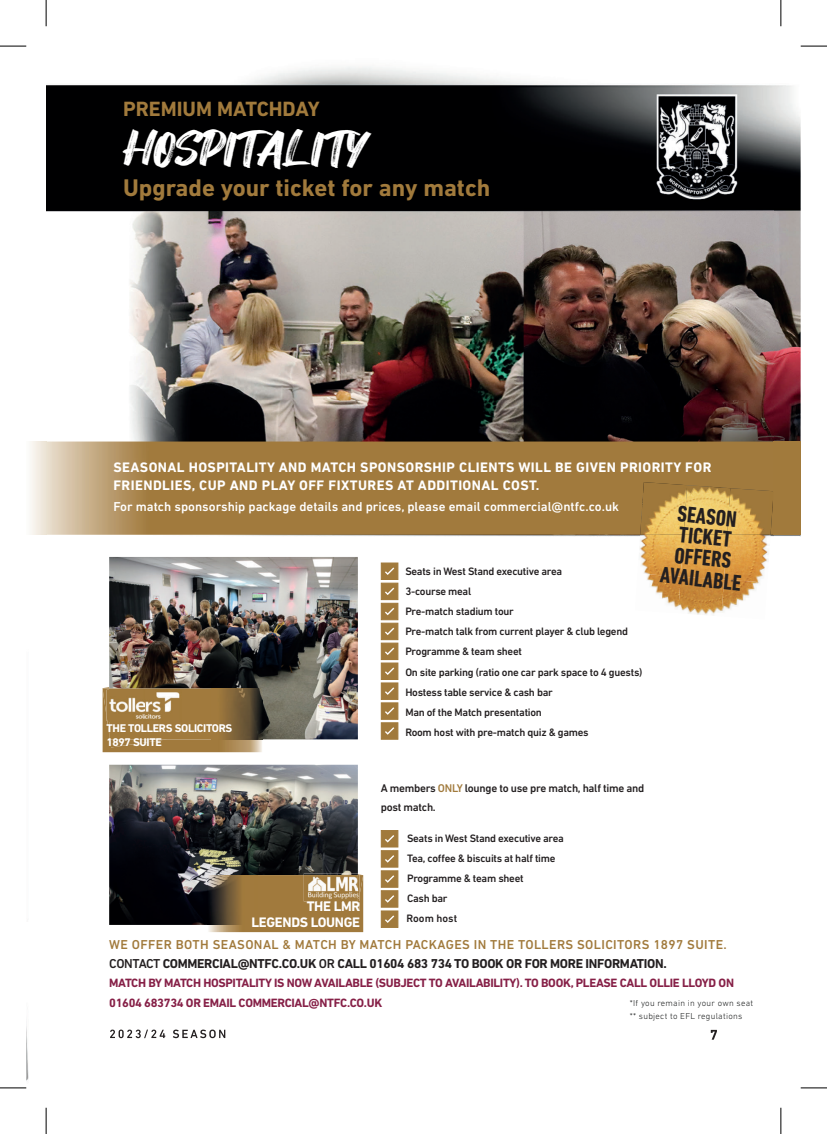
<style>
.page{position:relative;width:827px;height:1134px;background:#fff}
.page>*{position:absolute;margin:0;border:0;box-sizing:border-box;transform-origin:0 0}
.t1{font:49px "Hey August";color:#fff}
.t2{font:700 24.5px "DIN Next LT Pro";color:#a17a3c}
.t3{font:700 condensed 22.93px/21px "DIN Next LT Pro";color:#231f20;text-align:center}
.t4{font:700 21px "DIN Next LT Pro";color:#a17a3c}
.t5{font:700 14px/17.5px "DIN Next LT Pro";letter-spacing:.03em;color:#fff}
.t6{font:700 14px/16.1px "DIN Next LT Pro";letter-spacing:-.025em;color:#fff;text-align:right}
.t7{font:500 13.12px/19.2px "DIN Next LT Pro";letter-spacing:.03em;color:#a17a3c}
.t8{font:500 13.12px "DIN Next LT Pro";color:#fff}
.t9{font:700 12.25px/19.2px "DIN Next LT Pro";letter-spacing:-.025em;color:#862047}
.t10{font:500 11.38px/19.2px "DIN Next LT Pro";letter-spacing:-.025em;color:#231f20}
.t11{font:700 11.38px/14px "DIN Next LT Pro";letter-spacing:-.025em;color:#fff}
.t12{font:500 10.85px/20.1px "DIN Next LT Pro";letter-spacing:-.025em;color:#231f20}
.t13{font:500 10.85px "DIN Next LT Pro";color:#231f20}
.t14{font:300 8.75px/12.2px "DIN Next LT Pro";letter-spacing:.03em;color:#1a1c1c}
.s1{color:#a17a3c}
.s2{color:#231f20}
.s3{font-weight:700;color:#231f20}
</style>
<div class="page">
<img style="left:46px;top:26px;width:754px;height:1082px">
<img style="left:26px;top:441px;width:20px;height:648px">
<img style="left:46px;top:88px;width:727px;height:354px">
<img style="left:46px;top:535px;width:121px;height:563px">
<img style="left:167px;top:535px;width:472px;height:22px">
<svg style="left:770px;top:535px;width:3px;height:11px"></svg>
<img style="left:228px;top:739px;width:181px;height:62px">
<img style="left:167px;top:752px;width:61px;height:13px">
<img style="left:409px;top:756px;width:364px;height:342px">
<img style="left:349px;top:801px;width:61px;height:297px">
<img style="left:167px;top:925px;width:182px;height:173px">
<img style="left:110px;top:1030px;width:115px;height:8px">
<svg style="left:710px;top:1030px;width:6px;height:10px"></svg>
<img style="left:109px;top:557px;width:249px;height:182px">
<img style="left:103px;top:739px;width:159px;height:13px">
<img style="left:103px;top:688px;width:64px;height:59px">
<img style="left:109px;top:688px;width:153px;height:51px">
<img style="left:109px;top:765px;width:249px;height:160px">
<div style="left:358px;top:546px;width:422px;height:210px;background:#fff"></div>
<div style="left:381px;top:702px;width:17px;height:18px;background:#a17a3c;border:1px solid #a17a3c"></div>
<svg style="left:385px;top:707px;width:9px;height:8px"></svg>
<div style="left:381px;top:722px;width:17px;height:18px;background:#a17a3c;border:1px solid #a17a3c"></div>
<svg style="left:385px;top:727px;width:9px;height:8px"></svg>
<div style="left:381px;top:682px;width:17px;height:18px;background:#a17a3c;border:1px solid #a17a3c"></div>
<svg style="left:385px;top:687px;width:9px;height:8px"></svg>
<div style="left:381px;top:662px;width:17px;height:18px;background:#a17a3c;border:1px solid #a17a3c"></div>
<svg style="left:385px;top:667px;width:9px;height:8px"></svg>
<div style="left:381px;top:643px;width:17px;height:17px;background:#a17a3c"></div>
<svg style="left:385px;top:648px;width:9px;height:7px"></svg>
<div style="left:381px;top:623px;width:17px;height:17px;background:#a17a3c"></div>
<svg style="left:385px;top:628px;width:9px;height:7px"></svg>
<div style="left:381px;top:603px;width:17px;height:17px;background:#a17a3c"></div>
<svg style="left:385px;top:608px;width:9px;height:7px"></svg>
<div style="left:381px;top:583px;width:17px;height:17px;background:#a17a3c"></div>
<svg style="left:385px;top:588px;width:9px;height:7px"></svg>
<div style="left:381px;top:562px;width:17px;height:18px;background:#a17a3c;border:1px solid #a17a3c"></div>
<svg style="left:385px;top:567px;width:9px;height:8px"></svg>
<div style="left:365px;top:765px;width:423px;height:160px;background:#fff"></div>
<div style="left:381px;top:890px;width:17px;height:18px;background:#a17a3c;border:1px solid #a17a3c"></div>
<svg style="left:385px;top:895px;width:9px;height:8px"></svg>
<div style="left:381px;top:870px;width:17px;height:18px;background:#a17a3c;border:1px solid #a17a3c"></div>
<svg style="left:385px;top:875px;width:9px;height:8px"></svg>
<div style="left:381px;top:850px;width:17px;height:18px;background:#a17a3c;border:1px solid #a17a3c"></div>
<svg style="left:385px;top:855px;width:9px;height:8px"></svg>
<div style="left:381px;top:830px;width:17px;height:17px;background:#a17a3c"></div>
<svg style="left:385px;top:835px;width:9px;height:7px"></svg>
<img style="left:207px;top:895px;width:156px;height:37px">
<img style="left:362px;top:875px;width:1px;height:20px">
<img style="left:207px;top:875px;width:100px;height:50px">
<img style="left:307px;top:901px;width:51px;height:24px">
<img style="left:26px;top:442px;width:774px;height:93px">
<img style="left:304px;top:873px;width:54px;height:28px">
<svg style="left:358px;top:873px;width:4px;height:38px"></svg>
<img style="left:639px;top:535px;width:131px;height:11px">
<img style="left:640px;top:546px;width:40px;height:28px">
<img style="left:680px;top:546px;width:43px;height:31px">
<img style="left:723px;top:546px;width:46px;height:34px">
<img style="left:647px;top:574px;width:33px;height:34px">
<img style="left:678px;top:577px;width:45px;height:38px">
<img style="left:721px;top:580px;width:39px;height:35px">
<img style="left:640px;top:482px;width:47px;height:53px">
<img style="left:683px;top:485px;width:47px;height:50px">
<img style="left:727px;top:488px;width:46px;height:47px">
<div style="left:381px;top:910px;width:17px;height:18px;background:#a17a3c;border:1px solid #a17a3c"></div>
<svg style="left:385px;top:915px;width:9px;height:8px"></svg>
<img style="left:106px;top:690px;width:76px;height:31px">
<svg style="left:0;top:46px;width:26px;height:1px"></svg>
<svg style="left:800px;top:46px;width:26px;height:1px"></svg>
<svg style="left:0;top:1088px;width:26px;height:1px"></svg>
<svg style="left:800px;top:1088px;width:26px;height:1px"></svg>
<svg style="left:46px;top:0;width:1px;height:26px"></svg>
<svg style="left:46px;top:1108px;width:1px;height:26px"></svg>
<svg style="left:780px;top:0;width:1px;height:26px"></svg>
<svg style="left:780px;top:1108px;width:1px;height:26px"></svg>
<h3 class="t4" style="left:123px;top:97px;width:198px">PREMIUM MATCHDAY</h3>
<h1 class="t1" style="left:123px;top:123px;width:241px">HOSPITALITY</h1>
<h2 class="t2" style="left:123px;top:174px;width:369px">Upgrade your ticket for any match</h2>
<p class="t5" style="left:113px;top:459px;width:599px">SEASONAL HOSPITALITY AND MATCH SPONSORSHIP CLIENTS WILL BE GIVEN PRIORITY FOR<br>FRIENDLIES, CUP AND PLAY OFF FIXTURES AT ADDITIONAL COST.</p>
<p class="t8" style="left:113px;top:499px;width:507px">For match sponsorship package details and prices, please email commercial@ntfc.co.uk</p>
<h3 class="t3" style="left:667px;top:501px;width:83px;rotate:6deg">SEASON<br>TICKET<br>OFFERS<br>AVAILABLE</h3>
<p class="t12" style="left:405px;top:561px;width:238px">Seats in West Stand executive area<br>3-course meal<br>Pre-match stadium tour<br>Pre-match talk from current player &amp; club legend<br>Programme &amp; team sheet<br>On site parking (ratio one car park space to 4 guests)<br>Hostess table service &amp; cash bar<br>Man of the Match presentation<br>Room host with pre-match quiz &amp; games</p>
<p class="t11" style="left:106px;top:721px;width:127px">THE TOLLERS SOLICITORS<br>1897 SUITE</p>
<p class="t6" style="left:251px;top:898px;width:110px">THE LMR<br>LEGENDS LOUNGE</p>
<p class="t10" style="left:381px;top:778px;width:265px">A members <span class="s1">ONLY</span> lounge to use pre match, half time and post match.</p>
<p class="t12" style="left:407px;top:828px;width:158px">Seats in West Stand executive area<br>Tea, coffee &amp; biscuits at half time<br>Programme &amp; team sheet<br>Cash bar</p>
<p class="t13" style="left:406px;top:912px;width:52px">Room host</p>
<p class="t7" style="left:109px;top:935px;width:619px">WE OFFER BOTH SEASONAL &amp; MATCH BY MATCH PACKAGES IN THE TOLLERS SOLICITORS 1897 SUITE.<br><span class="s2">CONTACT</span> <span class="s3">COMMERCIAL@NTFC.CO.UK</span> <span class="s2">OR</span> <span class="s3">CALL 01604 683 734 TO BOOK OR FOR MORE INFORMATION.</span></p>
<p class="t9" style="left:109px;top:974px;width:626px">MATCH BY MATCH HOSPITALITY IS NOW AVAILABLE (SUBJECT TO AVAILABILITY). TO BOOK, PLEASE CALL OLLIE LLOYD ON<br>01604 683734 OR EMAIL COMMERCIAL@NTFC.CO.UK</p>
<p class="t14" style="left:629px;top:997px;width:125px">*If you remain in your own seat ** subject to EFL regulations</p>
</div>
